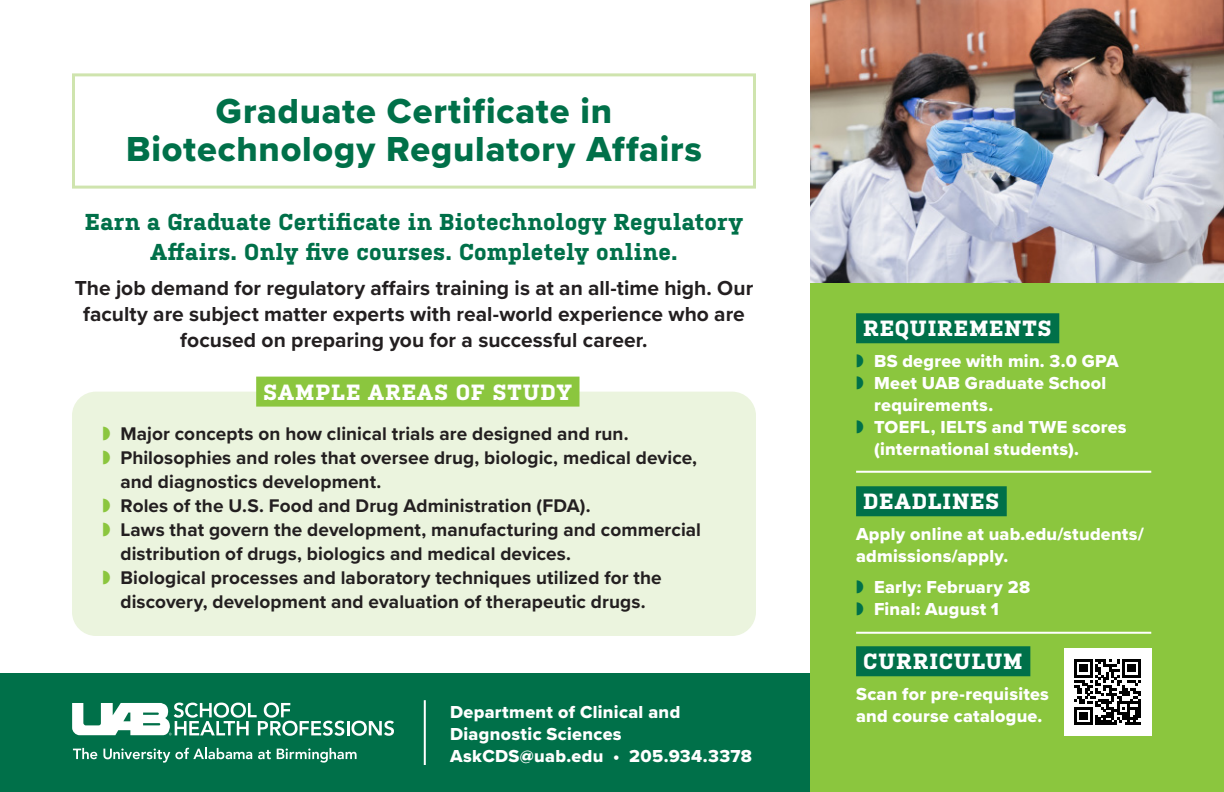
<style>
.page{position:relative;width:1224px;height:792px;background:#fff}
.page>*{position:absolute;margin:0;border:0;box-sizing:border-box;transform-origin:0 0}
.t1{font:36px/38px "Proxima Nova Extrabld";letter-spacing:.025em;color:#007049;text-align:center}
.BACK-Body-Intro_Kult{font:700 23px/30px "Kulturista";letter-spacing:.015em;color:#007049;text-align:center}
.BACK-Body-Sidebar_PN{font:700 22px "Kulturista";letter-spacing:.055em;color:#fff}
.BACK-Body_PNova-Bold{font:700 21px/26px "Proxima Nova";color:#231f20;text-align:center}
.BACK-Body_PNova-Bold-2{font:700 19px/24px "Proxima Nova";letter-spacing:.005em;color:#231f20}
.BACK-Body-Sidebar_PN-2{font:18px/22px "Proxima Nova Extrabld";letter-spacing:.015em;color:#fff}
.s1{color:#8bc63e}
.s2{color:#007049}
</style>
<div class="page">
<div style="left:810px;top:0;width:414px;height:792px;background:#8bc63e"></div>
<div style="left:0;top:673px;width:810px;height:119px;background:#007049"></div>
<hr style="left:424px;top:700px;width:2px;height:65px;background:#fff">
<svg style="left:73px;top:748px;width:24px;height:11px"></svg>
<svg style="left:103px;top:748px;width:149px;height:15px"></svg>
<svg style="left:258px;top:750px;width:13px;height:9px"></svg>
<svg style="left:277px;top:748px;width:80px;height:15px"></svg>
<hr style="left:347px;top:721px;width:3px;height:14px;background:#fff">
<svg style="left:352px;top:721px;width:42px;height:15px"></svg>
<svg style="left:72px;top:703px;width:272px;height:33px"></svg>
<hr style="left:856px;top:471px;width:295px;height:2px;background:#fff">
<hr style="left:856px;top:632px;width:295px;height:2px;background:#fff">
<div style="left:1064px;top:649px;width:87px;height:87px;background:#fff"></div>
<svg style="left:1074px;top:659px;width:67px;height:66px"></svg>
<div style="left:72px;top:392px;width:684px;height:244px;background:#ebf4de;border-radius:24px"></div>
<div style="left:256px;top:377px;width:324px;height:30px;background:#8bc63e"></div>
<div style="left:72px;top:73px;width:684px;height:116px;border:3px solid #cfe4ae"></div>
<div style="left:856px;top:313px;width:203px;height:30px;background:#007049"></div>
<div style="left:856px;top:486px;width:151px;height:30px;background:#007049"></div>
<div style="left:856px;top:646px;width:174px;height:30px;background:#007049"></div>
<img style="left:810px;top:0;width:414px;height:282px">
<p class="t1" style="left:126px;top:92px;width:577px">Graduate Certificate in<br>Biotechnology Regulatory Affairs</p>
<p class="BACK-Body-Intro_Kult" style="left:85px;top:207px;width:660px">Earn a Graduate Certificate in Biotechnology Regulatory<br>Affairs. Only five courses. Completely online.</p>
<p class="BACK-Body_PNova-Bold" style="left:75px;top:275px;width:680px">The job demand for regulatory affairs training is at an all-time high. Our faculty are subject matter experts with real-world experience who are focused on preparing you for a successful career.</p>
<p class="BACK-Body-Sidebar_PN" style="left:263px;top:379px;width:310px">SAMPLE AREAS OF STUDY</p>
<p class="BACK-Body_PNova-Bold-2" style="left:102px;top:422px;width:528px"><span class="s1">◗</span> Major concepts on how clinical trials are designed and run.</p>
<p class="BACK-Body_PNova-Bold-2" style="left:120px;top:446px;width:578px;text-indent:-18px"><span class="s1">◗</span> Philosophies and roles that oversee drug, biologic, medical device, and diagnostics development.</p>
<p class="BACK-Body_PNova-Bold-2" style="left:102px;top:494px;width:490px"><span class="s1">◗</span> Roles of the U.S. Food and Drug Administration (FDA).</p>
<p class="BACK-Body_PNova-Bold-2" style="left:120px;top:518px;width:582px;text-indent:-18px"><span class="s1">◗</span> Laws that govern the development, manufacturing and commercial distribution of drugs, biologics and medical devices.</p>
<p class="BACK-Body_PNova-Bold-2" style="left:102px;top:566px;width:561px;text-align:center"><span class="s1">◗</span> Biological processes and laboratory techniques utilized for the discovery, development and evaluation of therapeutic drugs.</p>
<p class="BACK-Body-Sidebar_PN-2" style="left:450px;top:700px;width:303px">Department of Clinical and<br>Diagnostic Sciences<br>AskCDS@uab.edu • 205.934.3378</p>
<p class="BACK-Body-Sidebar_PN" style="left:863px;top:316px;width:190px">REQUIREMENTS</p>
<p class="BACK-Body-Sidebar_PN-2" style="left:856px;top:350px;width:264px"><span class="s2">◗</span> BS degree with min. 3.0 GPA</p>
<p class="BACK-Body-Sidebar_PN-2" style="left:874px;top:372px;width:234px;text-indent:-18px"><span class="s2">◗</span> Meet UAB Graduate School requirements.</p>
<p class="BACK-Body-Sidebar_PN-2" style="left:874px;top:416px;width:254px;text-indent:-18px"><span class="s2">◗</span> TOEFL, IELTS and TWE scores (international students).</p>
<p class="BACK-Body-Sidebar_PN" style="left:863px;top:489px;width:137px">DEADLINES</p>
<p class="BACK-Body-Sidebar_PN-2" style="left:856px;top:523px;width:289px">Apply online at uab.edu/students/ admissions/apply.</p>
<p class="BACK-Body-Sidebar_PN-2" style="left:856px;top:576px;width:176px"><span class="s2">◗</span> Early: February 28</p>
<p class="BACK-Body-Sidebar_PN-2" style="left:856px;top:598px;width:144px"><span class="s2">◗</span> Final: August 1</p>
<p class="BACK-Body-Sidebar_PN" style="left:863px;top:649px;width:161px">CURRICULUM</p>
<p class="BACK-Body-Sidebar_PN-2" style="left:856px;top:683px;width:194px">Scan for pre-requisites and course catalogue.</p>
</div>
